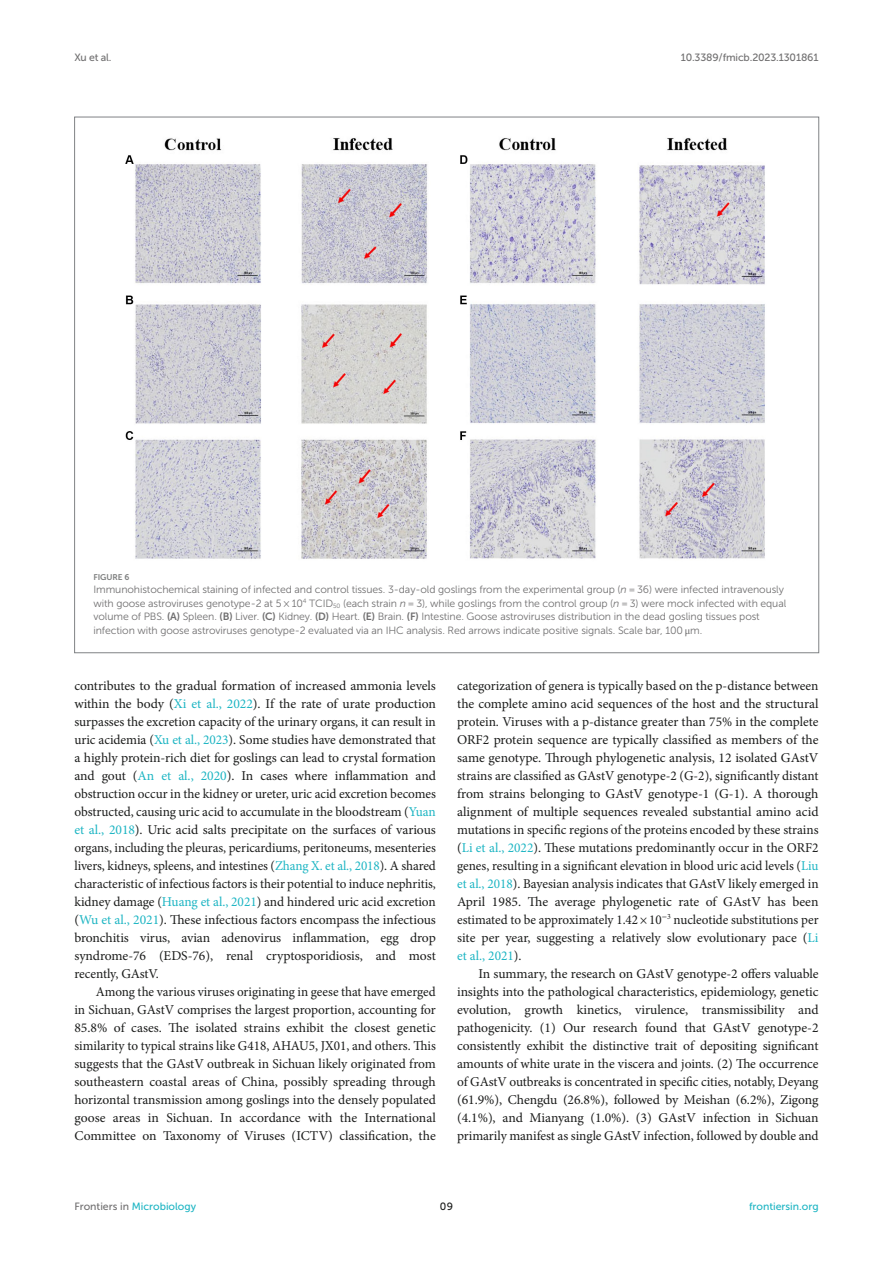
<style>
.page{position:relative;width:893px;height:1263px;background:#fff}
.page>*{position:absolute;margin:0;border:0;box-sizing:border-box;transform-origin:0 0}
.TEXT{font:13.5px/18px "Minion Pro";letter-spacing:-.005em;color:#1b1c1b;text-align:justify}
.TEXT_FLUSH{font:13.5px/18px "Minion Pro";letter-spacing:-.005em;color:#1b1c1b;text-align:justify}
.FIG_LEG{font:10.5px/13.5px "Museo Sans 300";letter-spacing:-.01em;color:#706f70}
.t1{font:10.5px "Museo Sans 500";color:#1db5c3}
.t2{font:10.5px "Museo Sans 500";letter-spacing:-.015em;color:#706f70}
.t3{font:10.5px "Museo Sans 500";color:#1b1c1b}
.FIG_HD{font:8.25px "Museo Sans 700";letter-spacing:-.01em;color:#7e7f7f}
.s1{font-style:italic}
.s2{font-family:"Museo Sans 700"}
.s3{font-family:"STIX General"}
.s4{color:#1db5c3}
.s5{color:#706f70}
</style>
<div class="page">
<img style="left:125px;top:138px;width:640px;height:422px">
<p class="t2" style="left:74px;top:51px;width:39px">Xu et al.</p>
<p class="t2" style="left:681px;top:51px;width:139px">10.3389/fmicb.2023.1301861</p>
<p class="FIG_HD" style="left:94px;top:572px;width:37px">FIGURE 6</p>
<p class="FIG_LEG" style="left:94px;top:583px;width:694px">Immunohistochemical staining of infected and control tissues. 3-day-old goslings from the experimental group (<span class="s1">n</span> = 36) were infected intravenously with goose astroviruses genotype-2 at 5 × 10<sup>4</sup> TCID<sub>50</sub> (each strain <span class="s1">n</span> = 3), while goslings from the control group (<span class="s1">n</span> = 3) were mock infected with equal volume of PBS. <span class="s2">(A)</span> Spleen. <span class="s2">(B)</span> Liver. <span class="s2">(C)</span> Kidney. <span class="s2">(D)</span> Heart. <span class="s2">(E)</span> Brain. <span class="s2">(F)</span> Intestine. Goose astroviruses distribution in the dead gosling tissues post infection with goose astroviruses genotype-2 evaluated via an IHC analysis. Red arrows indicate positive signals. Scale bar, 100 <span class="s3">μ</span>m.</p>
<p class="TEXT_FLUSH" style="left:74px;top:677px;width:363px">contributes to the gradual formation of increased ammonia levels within the body (<span class="s4">Xi et al., 2022</span>). If the rate of urate production surpasses the excretion capacity of the urinary organs, it can result in uric acidemia (<span class="s4">Xu et al., 2023</span>). Some studies have demonstrated that a highly protein-rich diet for goslings can lead to crystal formation and gout (<span class="s4">An et al., 2020</span>). In cases where inflammation and obstruction occur in the kidney or ureter, uric acid excretion becomes obstructed, causing uric acid to accumulate in the bloodstream (<span class="s4">Yuan et al., 2018</span>). Uric acid salts precipitate on the surfaces of various organs, including the pleuras, pericardiums, peritoneums, mesenteries livers, kidneys, spleens, and intestines (<span class="s4">Zhang X. et al., 2018</span>). A shared characteristic of infectious factors is their potential to induce nephritis, kidney damage (<span class="s4">Huang et al., 2021</span>) and hindered uric acid excretion (<span class="s4">Wu et al., 2021</span>). These infectious factors encompass the infectious bronchitis virus, avian adenovirus inflammation, egg drop syndrome-76 (EDS-76), renal cryptosporidiosis, and most recently, GAstV.</p>
<p class="TEXT" style="left:74px;top:983px;width:363px;text-indent:21px">Among the various viruses originating in geese that have emerged in Sichuan, GAstV comprises the largest proportion, accounting for 85.8% of cases. The isolated strains exhibit the closest genetic similarity to typical strains like G418, AHAU5, JX01, and others. This suggests that the GAstV outbreak in Sichuan likely originated from southeastern coastal areas of China, possibly spreading through horizontal transmission among goslings into the densely populated goose areas in Sichuan. In accordance with the International Committee on Taxonomy of Viruses (ICTV) classification, the</p>
<p class="TEXT" style="left:457px;top:677px;width:363px">categorization of genera is typically based on the p-distance between the complete amino acid sequences of the host and the structural protein. Viruses with a p-distance greater than 75% in the complete ORF2 protein sequence are typically classified as members of the same genotype. Through phylogenetic analysis, 12 isolated GAstV strains are classified as GAstV genotype-2 (G-2), significantly distant from strains belonging to GAstV genotype-1 (G-1). A thorough alignment of multiple sequences revealed substantial amino acid mutations in specific regions of the proteins encoded by these strains (<span class="s4">Li et al., 2022</span>). These mutations predominantly occur in the ORF2 genes, resulting in a significant elevation in blood uric acid levels (<span class="s4">Liu et al., 2018</span>). Bayesian analysis indicates that GAstV likely emerged in April 1985. The average phylogenetic rate of GAstV has been estimated to be approximately 1.42×10<sup>−</sup><sup>3</sup> nucleotide substitutions per site per year, suggesting a relatively slow evolutionary pace (<span class="s4">Li et al., 2021</span>).</p>
<p class="TEXT" style="left:457px;top:965px;width:363px;text-indent:21px">In summary, the research on GAstV genotype-2 offers valuable insights into the pathological characteristics, epidemiology, genetic evolution, growth kinetics, virulence, transmissibility and pathogenicity. (1) Our research found that GAstV genotype-2 consistently exhibit the distinctive trait of depositing significant amounts of white urate in the viscera and joints. (2) The occurrence of GAstV outbreaks is concentrated in specific cities, notably, Deyang (61.9%), Chengdu (26.8%), followed by Meishan (6.2%), Zigong (4.1%), and Mianyang (1.0%). (3) GAstV infection in Sichuan primarily manifest as single GAstV infection, followed by double and</p>
<p class="t1" style="left:74px;top:1200px;width:123px"><span class="s5">Frontiers in</span> Microbiology</p>
<p class="t3" style="left:440px;top:1200px;width:15px">09</p>
<p class="t1" style="left:749px;top:1200px;width:71px">frontiersin.org</p>
</div>
